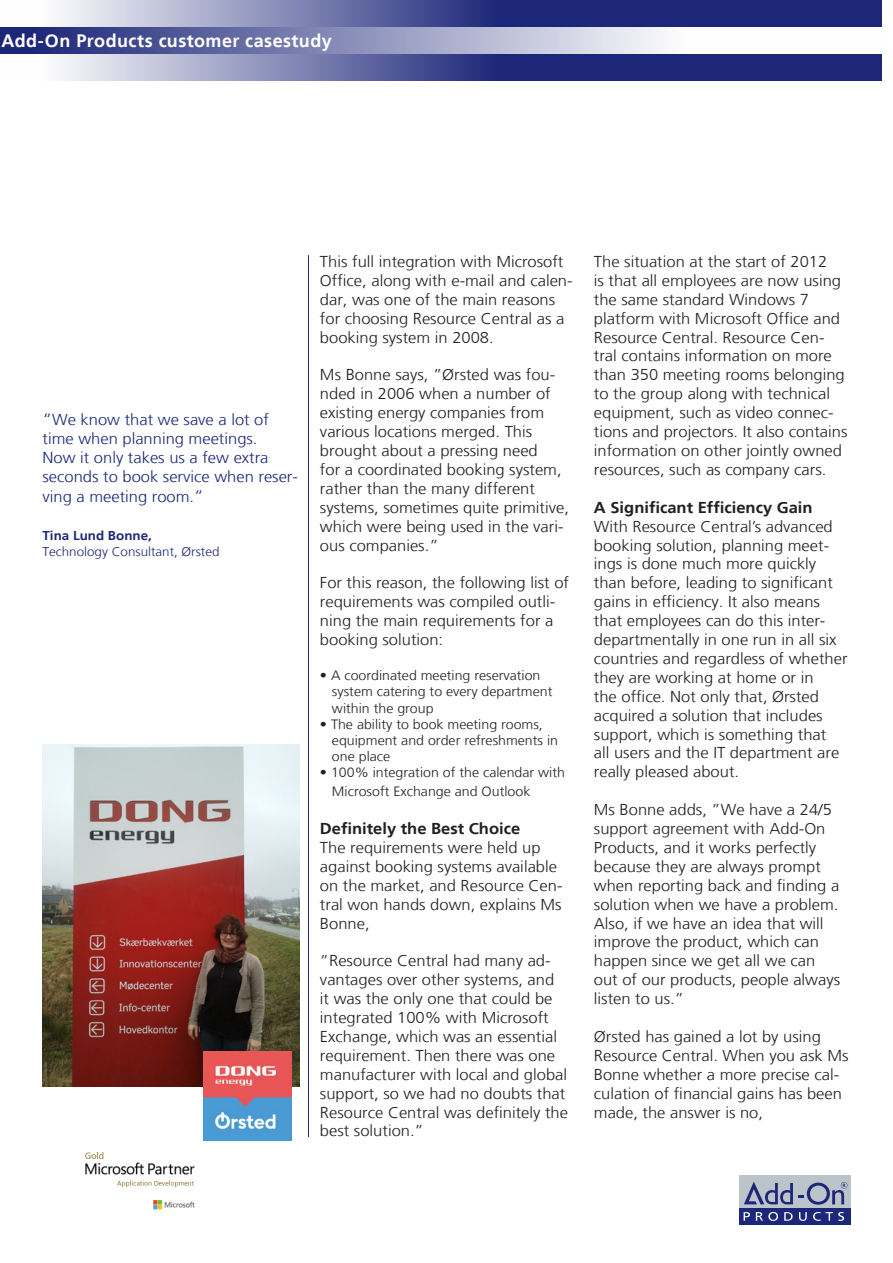
<style>
.page{position:relative;width:893px;height:1263px;background:#fff}
.page>*{position:absolute;margin:0;border:0;box-sizing:border-box;transform-origin:0 0}
.t1{font:700 18px "Frutiger LT";letter-spacing:.025em;color:#fff}
.t2{font:300 15.75px/18.9px "Frutiger LT";color:#231f20;scale:1.05 1}
.t3{font:300 15.75px/19.2px "Frutiger LT";color:#1d2779;scale:1.05 1}
.t4{font:700 15.75px "Frutiger LT";color:#231f20;scale:1.05 1}
.t5{font:300 13.5px/16.2px "Frutiger LT";color:#231f20;scale:1.05 1}
.t6{font:300 12.75px/15.3px "Frutiger LT";color:#1d2779;scale:1.05 1}
.s1{font-size:16.5px}
.s2{font-weight:700}
</style>
<div class="page">
<div style="left:739px;top:1175px;width:112px;height:50px;background:#bcc4c9"></div>
<div style="left:739px;top:1208px;width:112px;height:17px;background:#1d2779"></div>
<svg style="left:744px;top:1212px;width:6px;height:9px"></svg>
<svg style="left:756px;top:1212px;width:22px;height:9px"></svg>
<svg style="left:784px;top:1212px;width:9px;height:9px"></svg>
<svg style="left:799px;top:1212px;width:8px;height:9px"></svg>
<svg style="left:813px;top:1212px;width:31px;height:9px"></svg>
<svg style="left:744px;top:1182px;width:103px;height:22px"></svg>
<hr style="left:308px;top:255px;width:1px;height:882px;background:#1d2779">
<svg style="left:61px;top:0;width:821px;height:27px;background:#565d9a"></svg>
<svg style="left:0;top:27px;width:660px;height:27px;background:#8388b5"></svg>
<svg style="left:61px;top:54px;width:821px;height:27px;background:#565d9a"></svg>
<img style="left:43px;top:744px;width:256px;height:342px">
<img style="left:85px;top:1152px;width:110px;height:58px">
<img style="left:203px;top:1052px;width:89px;height:88px">
<p class="t1" style="left:1px;top:30px;width:332px">Add-On Products customer casestudy</p>
<p class="t3" style="left:43px;top:411px;width:217px"><span class="s1">“</span>We know that we save a lot of time when planning meetings.</p>
<p class="t3" style="left:43px;top:448px;width:245px">Now it only takes us a few extra seconds to book service when reser&shy;ving a meeting room.<span class="s1">”</span></p>
<p class="t6" style="left:43px;top:528px;width:170px"><span class="s2">Tina Lund Bonne,<br></span>Technology Consultant, Ørsted</p>
<p class="t2" style="left:320px;top:252px;width:242px">This full integration with Microsoft<br>Office, along with e-mail and calen&shy;dar, was one of the main reasons for choosing Resource Central as a booking system in 2008.</p>
<p class="t2" style="left:320px;top:366px;width:239px">Ms Bonne says, ”Ørsted was fou&shy;nded in 2006 when a number of existing energy companies from various locations merged. This brought about a pressing need<br>for a coordinated booking system, rather than the many different systems, sometimes quite primitive, which were being used in the vari&shy;ous companies.”</p>
<p class="t2" style="left:320px;top:574px;width:239px">For this reason, the following list of requirements was compiled outli&shy;ning the main requirements for a booking solution:</p>
<p class="t5" style="left:332px;top:667px;width:211px;text-indent:-12px">• A coordinated meeting reservation system catering to every department within the group</p>
<p class="t5" style="left:332px;top:716px;width:217px;text-indent:-12px">• The ability to book meeting rooms, equipment and order refreshments in one place</p>
<p class="t5" style="left:332px;top:763px;width:223px;line-height:18.9px;text-indent:-12px">• 100% integration of the calendar with<br>Microsoft Exchange and Outlook</p>
<p class="t4" style="left:320px;top:819px;width:192px">Definitely the Best Choice</p>
<p class="t2" style="left:320px;top:838px;width:233px">The requirements were held up against booking systems available on the market, and Resource Cen&shy;tral won hands down, explains Ms<br>Bonne,</p>
<p class="t2" style="left:320px;top:952px;width:238px">”Resource Central had many ad&shy;vantages over other systems, and<br>it was the only one that could be integrated 100% with Microsoft<br>Exchange, which was an essential requirement. Then there was one manufacturer with local and global support, so we had no doubts that<br>Resource Central was definitely the best solution.”</p>
<p class="t2" style="left:594px;top:252px;width:243px">The situation at the start of 2012<br>is that all employees are now using the same standard Windows 7 platform with Microsoft Office and Resource Central. Resource Cen&shy;tral contains information on more than 350 meeting rooms belonging to the group along with technical equipment, such as video connec&shy;tions and projectors. It also contains information on other jointly owned resources, such as company cars.</p>
<p class="t4" style="left:594px;top:498px;width:210px">A Significant Efficiency Gain</p>
<p class="t2" style="left:594px;top:517px;width:243px">With Resource Central’s advanced booking solution, planning meet&shy;ings is done much more quickly than before, leading to significant gains in efficiency. It also means that employees can do this inter&shy;departmentally in one run in all six countries and regardless of whether they are working at home or in<br>the office. Not only that, Ørsted acquired a solution that includes support, which is something that<br>all users and the IT department are really pleased about.</p>
<p class="t2" style="left:594px;top:800px;width:236px">Ms Bonne adds, ”We have a 24/5 support agreement with Add-On<br>Products, and it works perfectly because they are always prompt when reporting back and finding a solution when we have a problem.<br>Also, if we have an idea that will improve the product, which can happen since we get all we can out of our products, people always listen to us.”</p>
<p class="t2" style="left:594px;top:1027px;width:244px">Ørsted has gained a lot by using<br>Resource Central. When you ask Ms<br>Bonne whether a more precise cal&shy;culation of financial gains has been made, the answer is no,</p>
</div>
